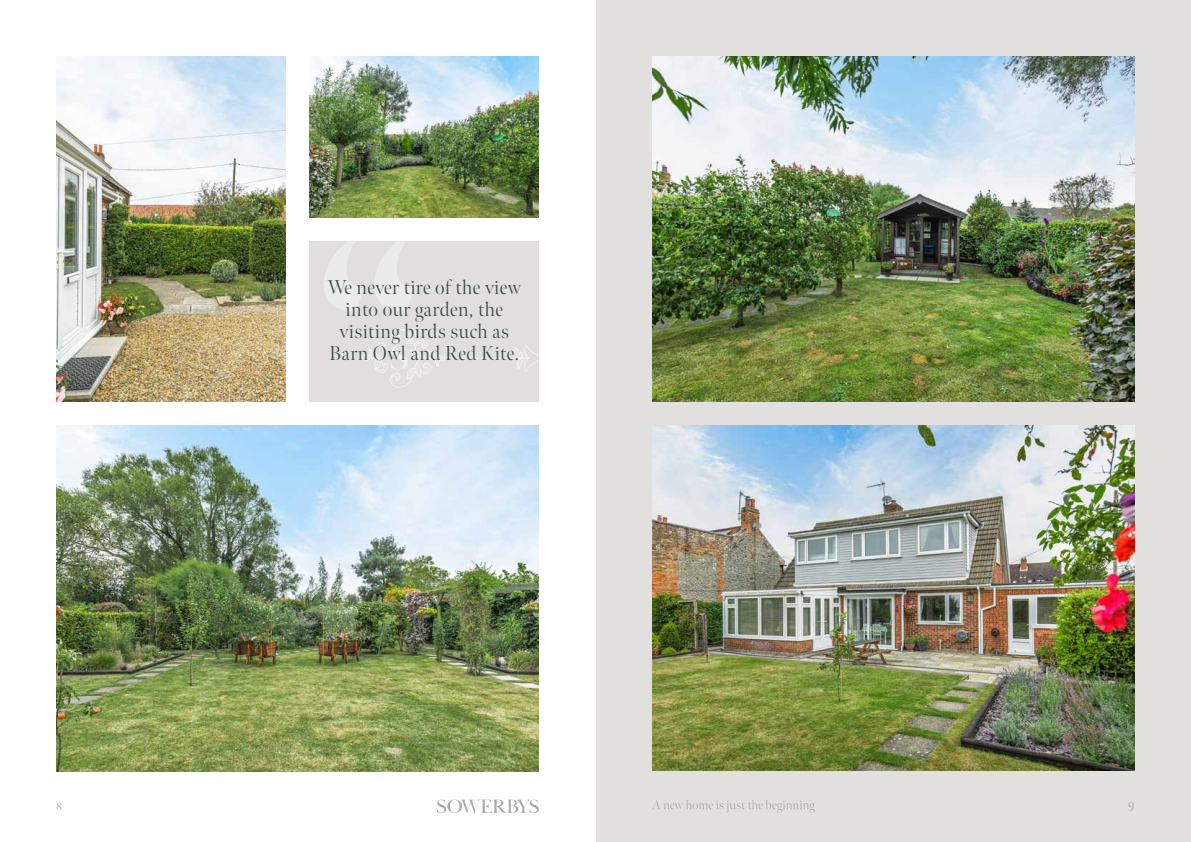
<style>
.page{position:relative;width:1191px;height:842px;background:#fff}
.page>*{position:absolute;margin:0;border:0;box-sizing:border-box;transform-origin:0 0}
.t1{font:300 20px/22px "Meno Banner";letter-spacing:.025em;color:#3e4b47;text-align:center}
.t2{font:300 13px "Meno Banner";color:#ada8a0}
.t3{font:300 11px "Meno Banner";color:#ada8a0}
</style>
<div class="page">
<div style="left:595px;top:0;width:596px;height:842px;background:#e2e0df"></div>
<svg style="left:437px;top:799px;width:102px;height:14px"></svg>
<svg style="left:652px;top:800px;width:162px;height:13px"></svg>
<img style="left:57px;top:426px;width:482px;height:345px">
<img style="left:310px;top:57px;width:229px;height:160px">
<img style="left:57px;top:57px;width:229px;height:345px">
<img style="left:652px;top:57px;width:482px;height:345px">
<img style="left:652px;top:426px;width:482px;height:345px">
<div style="left:310px;top:241px;width:229px;height:161px;background:#e1dfde"></div>
<svg style="left:324px;top:242px;width:89px;height:69px"></svg>
<svg style="left:360px;top:329px;width:179px;height:59px"></svg>
<p class="t1" style="left:327px;top:276px;width:195px">We never tire of the view into our garden, the visiting birds such as<br>Barn Owl and Red Kite.</p>
<p class="t3" style="left:57px;top:799px;width:7px">8</p>
<p class="t2" style="left:1128px;top:798px;width:8px">9</p>
</div>
